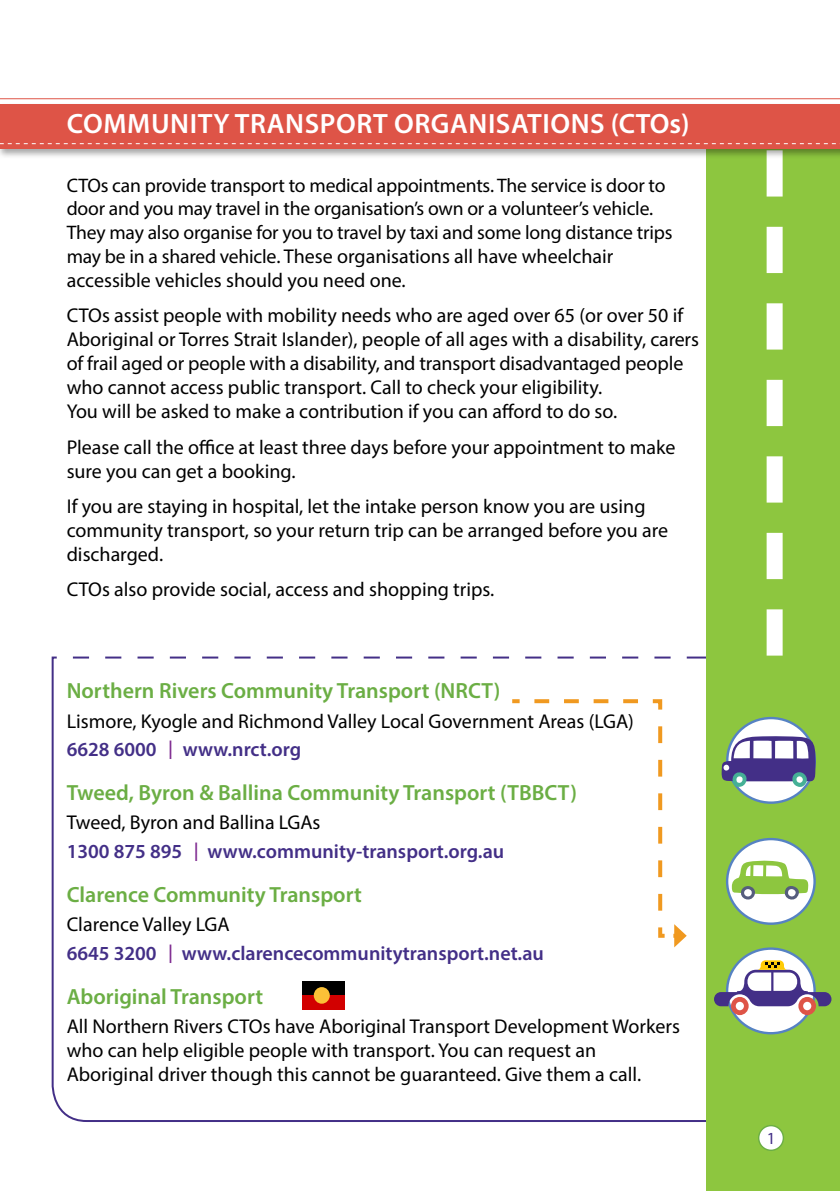
<style>
.page{position:relative;width:840px;height:1191px;background:#fff}
.page>*{position:absolute;margin:0;border:0;box-sizing:border-box;transform-origin:0 0}
.t1{font:600 28px "Myriad Pro";letter-spacing:.02em;color:#fff}
.t2{font:600 22px "Myriad Pro";color:#6bae44}
.t3{font:20px/24px "Myriad Pro";color:#000}
.t4{font:600 20px/28.8px "Myriad Pro";color:#432f87}
.t5{font:19.6px/23.6px "Myriad Pro";letter-spacing:-.01em;color:#000}
.t6{font:17px "Myriad Pro";color:#432f87}
.s1{font-size:19.6px}
.s2{font-weight:600;color:#432f87}
.s3{font-style:italic;font-size:25.4px;color:#7f2c91}
.s4{font-weight:400;color:#000}
.s5{font-weight:400;font-style:italic;font-size:25.4px;color:#7f2c91}
</style>
<div class="page">
<svg style="left:51px;top:656px;width:655px;height:466px"></svg>
<div style="left:706px;top:146px;width:133px;height:1045px;background:#8dc63f"></div>
<svg style="left:766px;top:159px;width:16px;height:496px"></svg>
<div style="left:0;top:102px;width:839px;height:57px;background:#000;opacity:.35"></div>
<div style="left:0;top:104px;width:839px;height:45px;background:#de5447"></div>
<svg style="left:0;top:143px;width:836px;height:1px"></svg>
<hr style="left:0;top:98px;width:839px;height:1px;background:#de5447">
<div style="left:726px;top:718px;width:88px;height:84px;background:#fff;border-radius:50%"></div>
<div style="left:726px;top:839px;width:88px;height:84px;background:#fff;border-radius:50%"></div>
<div style="left:725px;top:838px;width:90px;height:87px;border:2px solid #5682c3;border-radius:50%"></div>
<svg style="left:57px;top:656px;width:629px;height:3px"></svg>
<svg style="left:508px;top:697px;width:173px;height:242px"></svg>
<svg style="left:673px;top:924px;width:13px;height:23px"></svg>
<svg style="left:731px;top:859px;width:76px;height:45px"></svg>
<svg style="left:726px;top:948px;width:88px;height:85px;background:#ebeff6"></svg>
<svg style="left:730px;top:997px;width:18px;height:18px"></svg>
<svg style="left:798px;top:997px;width:17px;height:18px"></svg>
<svg style="left:802px;top:1001px;width:8px;height:9px"></svg>
<svg style="left:714px;top:960px;width:117px;height:46px"></svg>
<svg style="left:735px;top:1001px;width:8px;height:9px"></svg>
<svg style="left:721px;top:735px;width:94px;height:54px"></svg>
<div style="left:302px;top:981px;width:42px;height:29px;background:#000"></div>
<div style="left:302px;top:995px;width:42px;height:15px;background:#d20000"></div>
<div style="left:313px;top:987px;width:16px;height:16px;background:#fbc137;border-radius:50%"></div>
<div style="left:758px;top:1125px;width:25px;height:25px;background:#fff;border-radius:50%"></div>
<div style="left:757px;top:1125px;width:26px;height:26px;border:1px solid #6bae44;border-radius:50%"></div>
<h1 class="t1" style="left:67px;top:106px;width:623px">Community Transport Organisations (CTOs)</h1>
<p class="t5" style="left:67px;top:173px;width:607px">CTOs can provide transport to medical appointments. The service is door to door and you may travel in the organisation’s own or a volunteer’s vehicle.<br>They may also organise for you to travel by taxi and some long distance trips</p>
<p class="t3" style="left:67px;top:244px;width:548px"><span class="s1">may be in a shared vehicl</span>e. These organisations all have wheelchair accessible vehicles should you need one.</p>
<p class="t3" style="left:67px;top:303px;width:633px">CTOs assist people with mobility needs who are aged over 65 (or over 50 if Aboriginal or Torres Strait Islander), people of all ages with a disability, carers of frail aged or people with a disability, and transport disadvantaged people who cannot access public transport. Call to check your eligibility.<br>You will be asked to make a contribution if you can afford to do so.</p>
<p class="t3" style="left:67px;top:435px;width:610px">Please call the office at least three days before your appointment to make sure you can get a booking.</p>
<p class="t3" style="left:67px;top:494px;width:602px">If you are staying in hospital, let the intake person know you are using community transport, so your return trip can be arranged before you are discharged.</p>
<p class="t3" style="left:67px;top:577px;width:429px">CTOs also provide social, access and shopping trips.</p>
<p class="t2" style="left:67px;top:676px;width:435px">Northern Rivers Community Transport (NRCT)</p>
<p class="t3" style="left:67px;top:706px;width:568px;line-height:28.8px">Lismore, Kyogle and Richmond Valley Local Government Areas (LGA)<br><span class="s2">6628 6000</span> <span class="s3">/</span><span class="s2">www.nrct.org</span></p>
<p class="t2" style="left:67px;top:778px;width:511px">Tweed, Byron &amp; Ballina Community Transport (TBBCT)</p>
<p class="t4" style="left:67px;top:808px;width:439px"><span class="s4">Tweed, Byron and Ballina LGAs<br></span>1300 875 895 <span class="s5">/</span>www.community-transport.org.au</p>
<p class="t2" style="left:67px;top:880px;width:296px">Clarence Community Transport</p>
<p class="t4" style="left:67px;top:909px;width:478px"><span class="s4">Clarence Valley LGA<br></span>6645 3200 <span class="s5">/</span>www.clarencecommunitytransport.net.au</p>
<p class="t2" style="left:67px;top:982px;width:198px">Aboriginal Transport</p>
<p class="t3" style="left:67px;top:1014px;width:614px">All Northern Rivers CTOs have Aboriginal Transport Development Workers who can help eligible people with transport. You can request an<br>Aboriginal driver though this cannot be guaranteed. Give them a call.</p>
<p class="t6" style="left:766px;top:1127px;width:10px">1</p>
</div>
